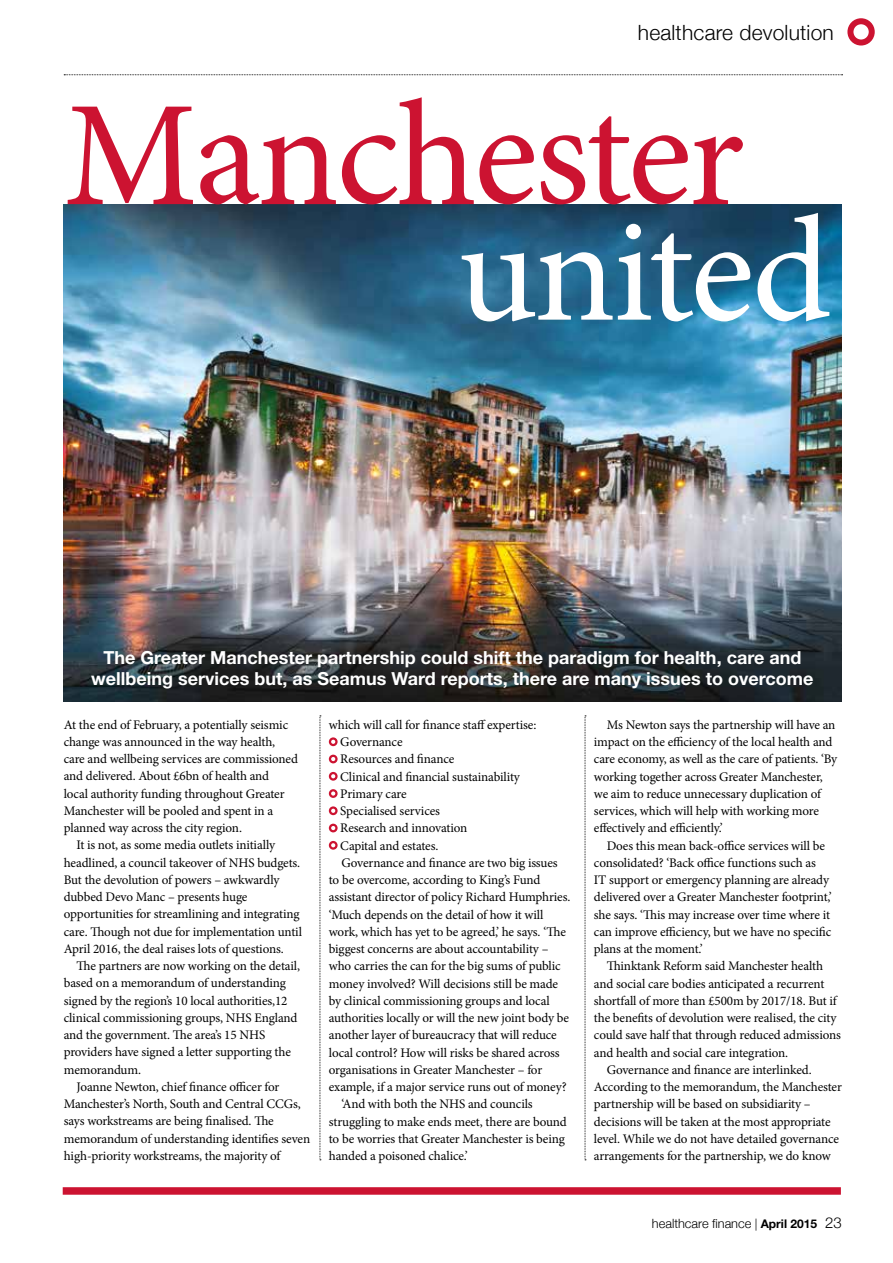
<style>
.page{position:relative;width:893px;height:1263px;background:#fff}
.page>*{position:absolute;margin:0;border:0;box-sizing:border-box;transform-origin:0 0}
.t1{font:150px "Minion Pro";letter-spacing:-.02em;color:#cc1331}
.t2{font:150px "Minion Pro";letter-spacing:-.02em;color:#fff}
.t3{font:300 21px "Helvetica Neue";letter-spacing:.01em;color:#000}
.t4{font:700 18px/21px "Helvetica Neue LT Pro";color:#fff;text-align:center}
.t5{font:13.2px/17.2px "Minion Pro";letter-spacing:-.01em;color:#000}
.t6{font:300 12.75px "Helvetica Neue";color:#000}
.s1{font-size:12px}
.s2{font-family:"Helvetica Neue LT Pro";font-weight:700;font-size:12px}
.s3{font-size:15px}
</style>
<div class="page">
<svg style="left:64px;top:74px;width:779px;height:1px"></svg>
<div style="left:63px;top:1187px;width:778px;height:8px;background:#cc1331"></div>
<div style="left:847px;top:18px;width:28px;height:28px;border:6px solid #cc1331;border-radius:50%"></div>
<svg style="left:320px;top:715px;width:1px;height:445px"></svg>
<svg style="left:585px;top:715px;width:1px;height:445px"></svg>
<div style="left:329px;top:737px;width:9px;height:9px;border:2px solid #cc1331;border-radius:50%"></div>
<div style="left:329px;top:755px;width:9px;height:8px;border:2px solid #cc1331;border-radius:50%"></div>
<div style="left:329px;top:772px;width:9px;height:9px;border:2px solid #cc1331;border-radius:50%"></div>
<div style="left:329px;top:789px;width:9px;height:9px;border:2px solid #cc1331;border-radius:50%"></div>
<div style="left:329px;top:806px;width:9px;height:9px;border:2px solid #cc1331;border-radius:50%"></div>
<div style="left:329px;top:824px;width:9px;height:8px;border:2px solid #cc1331;border-radius:50%"></div>
<div style="left:329px;top:841px;width:9px;height:9px;border:2px solid #cc1331;border-radius:50%"></div>
<img style="left:64px;top:204px;width:778px;height:498px">
<h2 class="t3" style="left:638px;top:15px;width:197px">healthcare devolution</h2>
<h1 class="t1" style="left:64px;top:54px;width:682px">Manchester</h1>
<h1 class="t2" style="left:457px;top:171px;width:375px">united</h1>
<h3 class="t4" style="left:91px;top:647px;width:724px">The Greater Manchester partnership could shift the paradigm for health, care and wellbeing services but, as Seamus Ward reports, there are many issues to overcome</h3>
<p class="t5" style="left:64px;top:716px;width:226px">At the end of February, a potentially seismic</p>
<p class="t5" style="left:64px;top:733px;width:213px">change was announced in the way health,</p>
<p class="t5" style="left:64px;top:750px;width:236px">care and wellbeing services are commissioned</p>
<p class="t5" style="left:64px;top:768px;width:207px">and delivered. About £6bn of health and</p>
<p class="t5" style="left:64px;top:785px;width:222px">local authority funding throughout Greater</p>
<p class="t5" style="left:64px;top:802px;width:211px">Manchester will be pooled and spent in a</p>
<p class="t5" style="left:64px;top:819px;width:180px">planned way across the city region.</p>
<p class="t5" style="left:77px;top:837px;width:200px">It is not, as some media outlets initially</p>
<p class="t5" style="left:64px;top:854px;width:238px">headlined, a council takeover of NHS budgets.</p>
<p class="t5" style="left:64px;top:871px;width:217px">But the devolution of powers – awkwardly</p>
<p class="t5" style="left:64px;top:888px;width:185px">dubbed Devo Manc – presents huge</p>
<p class="t5" style="left:64px;top:906px;width:237px">opportunities for streamlining and integrating</p>
<p class="t5" style="left:64px;top:923px;width:240px">care. Though not due for implementation until</p>
<p class="t5" style="left:64px;top:940px;width:221px">April 2016, the deal raises lots of questions.</p>
<p class="t5" style="left:77px;top:957px;width:225px">The partners are now working on the detail,</p>
<p class="t5" style="left:64px;top:975px;width:224px">based on a memorandum of understanding</p>
<p class="t5" style="left:64px;top:992px;width:225px">signed by the region’s 10 local authorities,12</p>
<p class="t5" style="left:64px;top:1009px;width:235px">clinical commissioning groups, NHS England</p>
<p class="t5" style="left:64px;top:1026px;width:203px">and the government. The area’s 15 NHS</p>
<p class="t5" style="left:64px;top:1044px;width:229px">providers have signed a letter supporting the</p>
<p class="t5" style="left:64px;top:1061px;width:79px">memorandum.</p>
<p class="t5" style="left:77px;top:1078px;width:204px">Joanne Newton, chief finance officer for</p>
<p class="t5" style="left:64px;top:1095px;width:239px">Manchester’s North, South and Central CCGs,</p>
<p class="t5" style="left:64px;top:1113px;width:211px">says workstreams are being finalised. The</p>
<p class="t5" style="left:64px;top:1130px;width:248px">memorandum of understanding identifies seven</p>
<p class="t5" style="left:64px;top:1147px;width:218px">high-priority workstreams, the majority of</p>
<p class="t5" style="left:329px;top:716px;width:209px">which will call for finance staff expertise:</p>
<p class="t5" style="left:340px;top:733px;width:64px">Governance</p>
<p class="t5" style="left:340px;top:751px;width:116px">Resources and finance</p>
<p class="t5" style="left:340px;top:768px;width:181px">Clinical and financial sustainability</p>
<p class="t5" style="left:340px;top:785px;width:68px">Primary care</p>
<p class="t5" style="left:340px;top:802px;width:101px">Specialised services</p>
<p class="t5" style="left:340px;top:820px;width:129px">Research and innovation</p>
<p class="t5" style="left:340px;top:837px;width:100px">Capital and estates.</p>
<p class="t5" style="left:342px;top:854px;width:218px">Governance and finance are two big issues</p>
<p class="t5" style="left:329px;top:871px;width:213px">to be overcome, according to King’s Fund</p>
<p class="t5" style="left:329px;top:889px;width:243px">assistant director of policy Richard Humphries.</p>
<p class="t5" style="left:329px;top:906px;width:216px">‘Much depends on the detail of how it will</p>
<p class="t5" style="left:329px;top:923px;width:239px">work, which has yet to be agreed,’ he says. ‘The</p>
<p class="t5" style="left:329px;top:940px;width:221px">biggest concerns are about accountability –</p>
<p class="t5" style="left:329px;top:958px;width:233px">who carries the can for the big sums of public</p>
<p class="t5" style="left:329px;top:975px;width:231px">money involved? Will decisions still be made</p>
<p class="t5" style="left:329px;top:992px;width:222px">by clinical commissioning groups and local</p>
<p class="t5" style="left:329px;top:1009px;width:242px">authorities locally or will the new joint body be</p>
<p class="t5" style="left:329px;top:1026px;width:229px">another layer of bureaucracy that will reduce</p>
<p class="t5" style="left:329px;top:1044px;width:232px">local control? How will risks be shared across</p>
<p class="t5" style="left:329px;top:1061px;width:215px">organisations in Greater Manchester – for</p>
<p class="t5" style="left:329px;top:1078px;width:239px">example, if a major service runs out of money?</p>
<p class="t5" style="left:342px;top:1095px;width:193px">‘And with both the NHS and councils</p>
<p class="t5" style="left:329px;top:1113px;width:240px">struggling to make ends meet, there are bound</p>
<p class="t5" style="left:329px;top:1130px;width:238px">to be worries that Greater Manchester is being</p>
<p class="t5" style="left:329px;top:1147px;width:140px">handed a poisoned chalice.’</p>
<p class="t5" style="left:594px;top:716px;width:245px;text-indent:13px">Ms Newton says the partnership will have an impact on the efficiency of the local health and care economy, as well as the care of patients. ‘By working together across Greater Manchester, we aim to reduce unnecessary duplication of services, which will help with working more effectively and efficiently.’</p>
<p class="t5" style="left:594px;top:837px;width:239px;text-indent:13px">Does this mean back-office services will be consolidated? ‘Back office functions such as<br>IT support or emergency planning are already delivered over a Greater Manchester footprint,’ she says. ‘This may increase over time where it can improve efficiency, but we have no specific plans at the moment.’</p>
<p class="t5" style="left:607px;top:957px;width:218px">Thinktank Reform said Manchester health</p>
<p class="t5" style="left:594px;top:975px;width:232px">and social care bodies anticipated a recurrent</p>
<p class="t5" style="left:594px;top:992px;width:244px">shortfall of more than £500m by 2017/18. But if</p>
<p class="t5" style="left:594px;top:1009px;width:244px">the benefits of devolution were realised, the city</p>
<p class="t5" style="left:594px;top:1026px;width:248px">could save half that through reduced admissions</p>
<p class="t5" style="left:594px;top:1044px;width:196px">and health and social care integration.</p>
<p class="t5" style="left:607px;top:1061px;width:206px">Governance and finance are interlinked.</p>
<p class="t5" style="left:594px;top:1078px;width:249px">According to the memorandum, the Manchester</p>
<p class="t5" style="left:594px;top:1095px;width:218px">partnership will be based on subsidiarity –</p>
<p class="t5" style="left:594px;top:1113px;width:238px">decisions will be taken at the most appropriate</p>
<p class="t5" style="left:594px;top:1130px;width:247px">level. While we do not have detailed governance</p>
<p class="t5" style="left:594px;top:1147px;width:238px">arrangements for the partnership, we do know</p>
<p class="t6" style="left:652px;top:1213px;width:192px">healthcare finance <span class="s1">|</span> <span class="s2">April 2015</span> <span class="s3">23</span></p>
</div>
